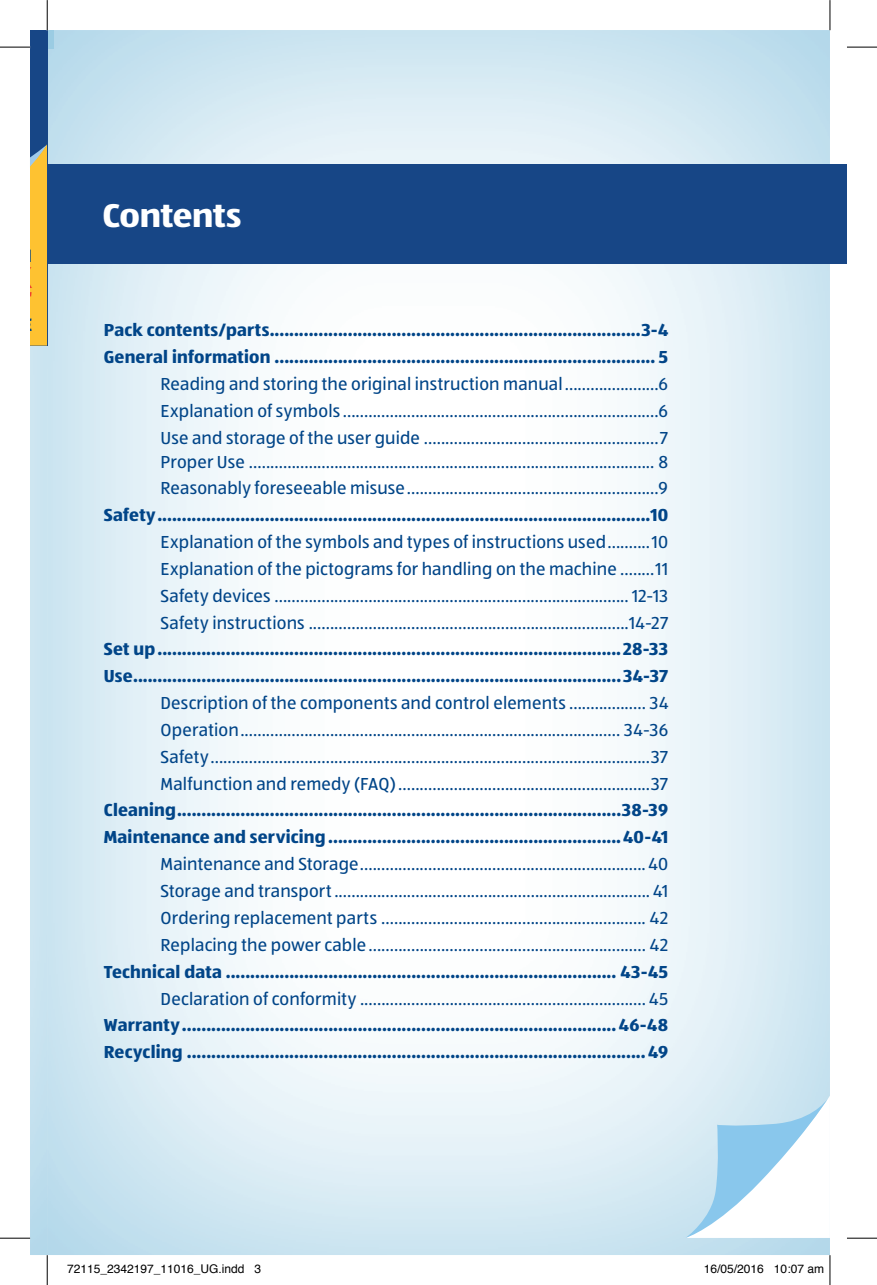
<style>
.page{position:relative;width:877px;height:1285px;background:#fff}
.page>*{position:absolute;margin:0;border:0;box-sizing:border-box;transform-origin:0 0}
.t1{font:700 34px "ALDISUEDOT";letter-spacing:-.01em;color:#fff;scale:1.05 1}
.t2{font:18px/26.8px "ALDISUEDOT";letter-spacing:.01em;color:#014588;text-align:justify}
.t3{font:700 18px/27px "ALDISUEDOT";letter-spacing:.01em;color:#014588}
.t4{font:12px "Helvetica";color:#000}
</style>
<div class="page">
<img style="left:30px;top:30px;width:799px;height:1225px">
<img style="left:47px;top:30px;width:6px;height:19px">
<div style="left:30px;top:30px;width:17px;height:316px;background:#174686"></div>
<div style="left:30px;top:144px;width:17px;height:202px;background:#fec231"></div>
<svg style="left:685px;top:1095px;width:144px;height:143px"></svg>
<div style="left:47px;top:164px;width:799px;height:99px;background:#174686"></div>
<hr style="left:30px;top:375px;width:4px;height:780px;background:#cee6f1">
<hr style="left:0;top:47px;width:30px;height:1px;background:#000">
<hr style="left:846px;top:47px;width:30px;height:1px;background:#000">
<hr style="left:0;top:1237px;width:30px;height:1px;background:#000">
<hr style="left:846px;top:1237px;width:30px;height:1px;background:#000">
<hr style="left:47px;top:0;width:1px;height:30px;background:#000">
<hr style="left:47px;top:1255px;width:1px;height:30px;background:#000">
<hr style="left:829px;top:0;width:1px;height:30px;background:#000">
<hr style="left:829px;top:1255px;width:1px;height:30px;background:#000">
<h1 class="t1" style="left:102px;top:192px;width:134px">Contents</h1>
<p class="t3" style="left:104px;top:316px;width:566px">Pack contents/parts ............................................................................3-4<br>General information .............................................................................. 5</p>
<p class="t2" style="left:160px;top:370px;width:509px">Reading and storing the original instruction manual ......................6<br>Explanation of symbols ..........................................................................6<br>Use and storage of the user guide .......................................................7</p>
<p class="t2" style="left:160px;top:447px;width:509px">Proper Use ............................................................................................... 8<br>Reasonably foreseeable misuse ...........................................................9</p>
<p class="t3" style="left:104px;top:501px;width:566px">Safety .....................................................................................................10</p>
<p class="t2" style="left:160px;top:528px;width:509px">Explanation of the symbols and types of instructions used ..........10<br>Explanation of the pictograms for handling on the machine ........11<br>Safety devices ................................................................................... 12-13<br>Safety instructions ...........................................................................14-27</p>
<p class="t3" style="left:104px;top:635px;width:566px">Set up ...............................................................................................28-33<br>Use ....................................................................................................34-37</p>
<p class="t2" style="left:160px;top:689px;width:509px">Description of the components and control elements .................. 34<br>Operation ......................................................................................... 34-36<br>Safety .......................................................................................................37<br>Malfunction and remedy (FAQ) ...........................................................37</p>
<p class="t3" style="left:104px;top:796px;width:566px">Cleaning ...........................................................................................38-39<br>Maintenance and servicing ............................................................40-41</p>
<p class="t2" style="left:160px;top:850px;width:509px">Maintenance and Storage ................................................................... 40<br>Storage and transport .......................................................................... 41<br>Ordering replacement parts .............................................................. 42<br>Replacing the power cable ................................................................. 42</p>
<p class="t3" style="left:104px;top:957px;width:565px">Technical data ................................................................................ 43-45</p>
<p class="t2" style="left:160px;top:984px;width:509px">Declaration of conformity ................................................................... 45</p>
<p class="t3" style="left:104px;top:1011px;width:565px">Warranty .........................................................................................46-48<br>Recycling .............................................................................................. 49</p>
<p class="t4" style="left:67px;top:1259px;width:196px">72115_2342197_11016_UG.indd 3</p>
<p class="t4" style="left:703px;top:1259px;width:122px">16/05/2016 10:07 am</p>
</div>
